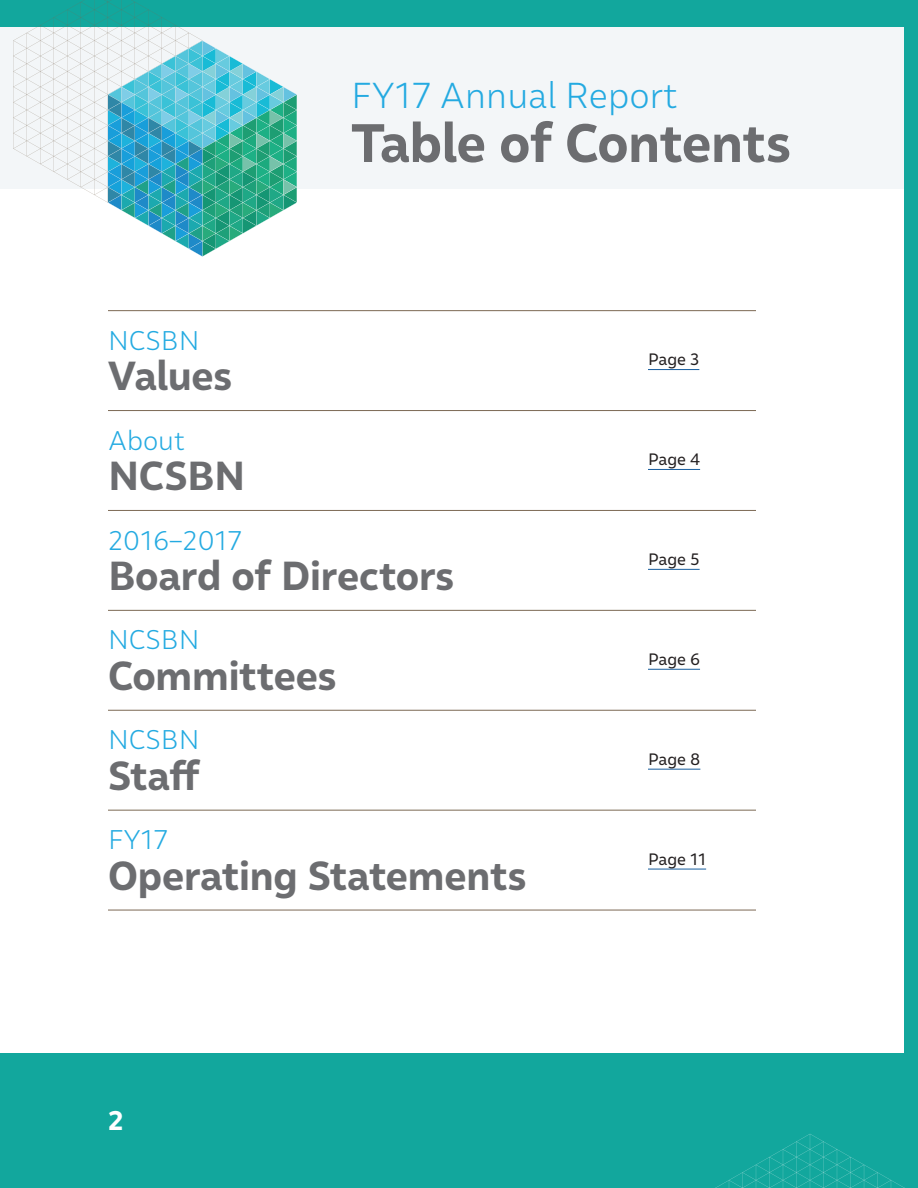
<style>
.page{position:relative;width:918px;height:1188px;background:#fff}
.page>*{position:absolute;margin:0;border:0;box-sizing:border-box;transform-origin:0 0}
.t1{font:700 54px "Malva";letter-spacing:-.01em;color:#6c6d70}
.t2{font:700 40.5px "Malva";letter-spacing:-.005em;color:#6c6d70}
.Title_Lead-In{font:300 36px "Malva";color:#24aae1}
.Title_Lead-In-2{font:300 27px "Malva";color:#24aae1}
.Title_Lead-In-3{font:700 27px "Malva";color:#fff}
.Body_Copy{font:16.5px "Malva";color:#231f20}
</style>
<div class="page">
<div style="left:0;top:0;width:918px;height:27px;background:#12a79d"></div>
<div style="left:0;top:27px;width:918px;height:162px;background:#f3f6f8"></div>
<div style="left:904px;top:0;width:14px;height:1188px;background:#12a79d"></div>
<div style="left:0;top:1053px;width:918px;height:135px;background:#12a79d"></div>
<svg style="left:13px;top:0;width:284px;height:257px"></svg>
<svg style="left:715px;top:1134px;width:190px;height:54px"></svg>
<hr style="left:108px;top:310px;width:540px;height:1px;background:#7c6954">
<hr style="left:648px;top:310px;width:108px;height:1px;background:#7c6954">
<hr style="left:108px;top:410px;width:540px;height:1px;background:#7c6954">
<hr style="left:648px;top:410px;width:108px;height:1px;background:#7c6954">
<hr style="left:108px;top:510px;width:540px;height:1px;background:#7c6954">
<hr style="left:648px;top:510px;width:108px;height:1px;background:#7c6954">
<hr style="left:108px;top:610px;width:540px;height:1px;background:#7c6954">
<hr style="left:648px;top:610px;width:108px;height:1px;background:#7c6954">
<hr style="left:108px;top:710px;width:540px;height:1px;background:#7c6954">
<hr style="left:648px;top:710px;width:108px;height:1px;background:#7c6954">
<hr style="left:108px;top:810px;width:540px;height:1px;background:#7c6954">
<hr style="left:648px;top:810px;width:108px;height:1px;background:#7c6954">
<hr style="left:108px;top:910px;width:540px;height:1px;background:#7c6954">
<hr style="left:648px;top:910px;width:108px;height:1px;background:#7c6954">
<hr style="left:648px;top:369px;width:51px;height:1px;background:#175d9e">
<hr style="left:648px;top:469px;width:52px;height:1px;background:#175d9e">
<hr style="left:648px;top:569px;width:52px;height:1px;background:#175d9e">
<hr style="left:648px;top:669px;width:52px;height:1px;background:#175d9e">
<hr style="left:648px;top:769px;width:52px;height:1px;background:#175d9e">
<hr style="left:648px;top:869px;width:58px;height:1px;background:#175d9e">
<p class="Title_Lead-In" style="left:351px;top:74px;width:329px">FY17 Annual Report</p>
<p class="t1" style="left:351px;top:110px;width:442px">Table of Contents</p>
<p class="Title_Lead-In-2" style="left:108px;top:324px;width:93px">NCSBN</p>
<p class="t2" style="left:108px;top:351px;width:126px">Values</p>
<p class="Body_Copy" style="left:648px;top:349px;width:53px">Page 3</p>
<p class="Title_Lead-In-2" style="left:108px;top:424px;width:79px">About</p>
<p class="t2" style="left:108px;top:451px;width:139px">NCSBN</p>
<p class="Body_Copy" style="left:648px;top:449px;width:54px">Page 4</p>
<p class="Title_Lead-In-2" style="left:108px;top:524px;width:136px">2016–2017</p>
<p class="t2" style="left:108px;top:551px;width:348px">Board of Directors</p>
<p class="Body_Copy" style="left:648px;top:549px;width:53px">Page 5</p>
<p class="Title_Lead-In-2" style="left:108px;top:624px;width:93px">NCSBN</p>
<p class="t2" style="left:108px;top:651px;width:230px">Committees</p>
<p class="Body_Copy" style="left:648px;top:649px;width:54px">Page 6</p>
<p class="Title_Lead-In-2" style="left:108px;top:724px;width:93px">NCSBN</p>
<p class="t2" style="left:108px;top:751px;width:94px">Staff</p>
<p class="Body_Copy" style="left:648px;top:749px;width:54px">Page 8</p>
<p class="Title_Lead-In-2" style="left:108px;top:824px;width:62px">FY17</p>
<p class="t2" style="left:108px;top:851px;width:420px">Operating Statements</p>
<p class="Body_Copy" style="left:648px;top:849px;width:60px">Page 11</p>
<p class="Title_Lead-In-3" style="left:108px;top:1104px;width:17px">2</p>
<p class="Title_Lead-In-3" style="left:108px;top:1104px;width:17px">3</p>
</div>
